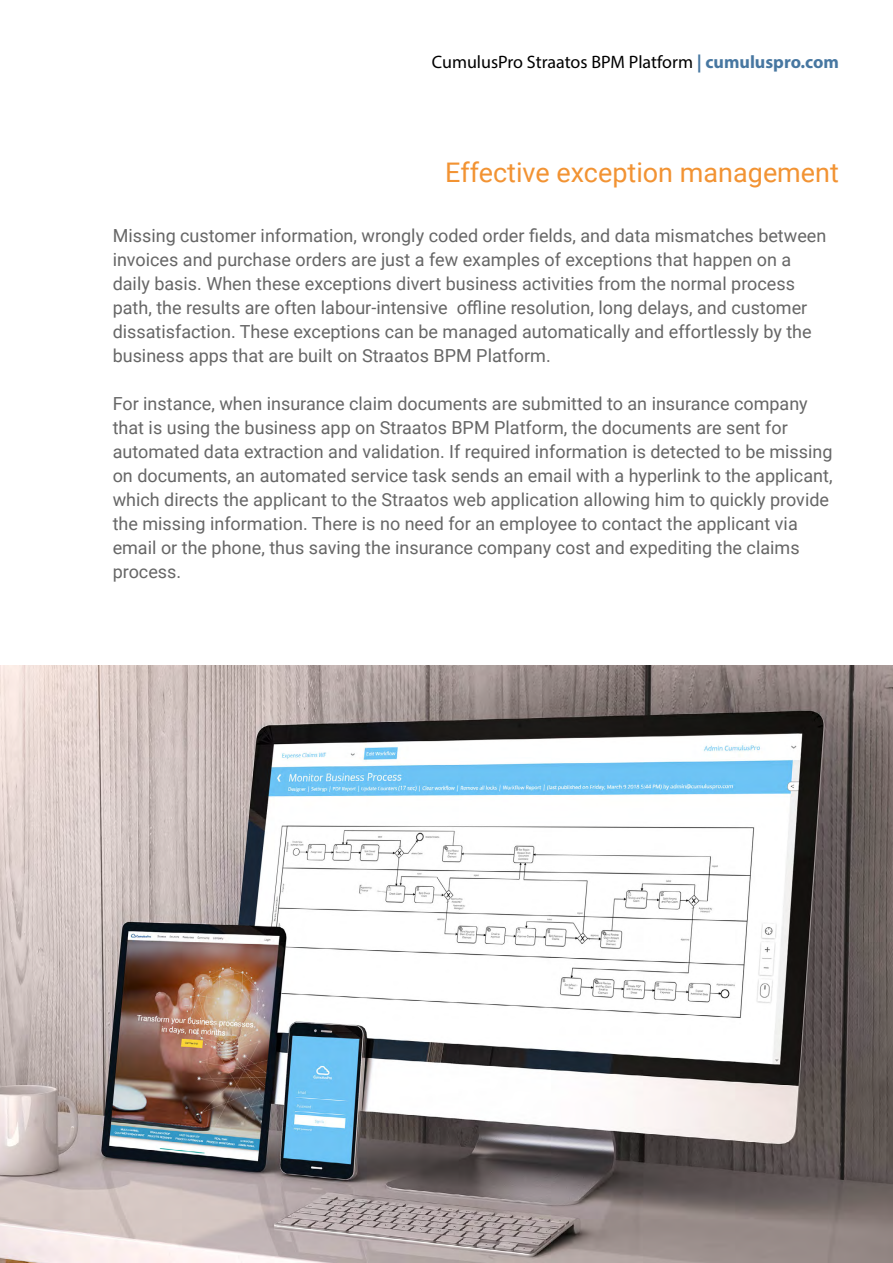
<style>
.page{position:relative;width:893px;height:1263px;background:#fff}
.page>*{position:absolute;margin:0;border:0;box-sizing:border-box;transform-origin:0 0}
.t1{font:27px "Roboto";color:#f29333}
.t2{font:18px/24px "Roboto";color:#666}
.t3{font:18px "Myriad Pro";color:#000}
.s1{font-weight:700;color:#4777a1}
</style>
<div class="page">
<img style="left:0;top:665px;width:893px;height:598px">
<p class="t3" style="left:432px;top:50px;width:409px">CumulusPro Straatos BPM Platform <span class="s1">| cumuluspro.com</span></p>
<h1 class="t1" style="left:445px;top:153px;width:395px">Effective exception management</h1>
<p class="t2" style="left:113px;top:222px;width:715px">Missing customer information, wrongly coded order fields, and data mismatches between invoices and purchase orders are just a few examples of exceptions that happen on a daily basis. When these exceptions divert business activities from the normal process path, the results are often labour-intensive offline resolution, long delays, and customer dissatisfaction. These exceptions can be managed automatically and effortlessly by the business apps that are built on Straatos BPM Platform.</p>
<p class="t2" style="left:113px;top:390px;width:721px">For instance, when insurance claim documents are submitted to an insurance company that is using the business app on Straatos BPM Platform, the documents are sent for automated data extraction and validation. If required information is detected to be missing on documents, an automated service task sends an email with a hyperlink to the applicant, which directs the applicant to the Straatos web application allowing him to quickly provide the missing information. There is no need for an employee to contact the applicant via email or the phone, thus saving the insurance company cost and expediting the claims process.</p>
</div>
